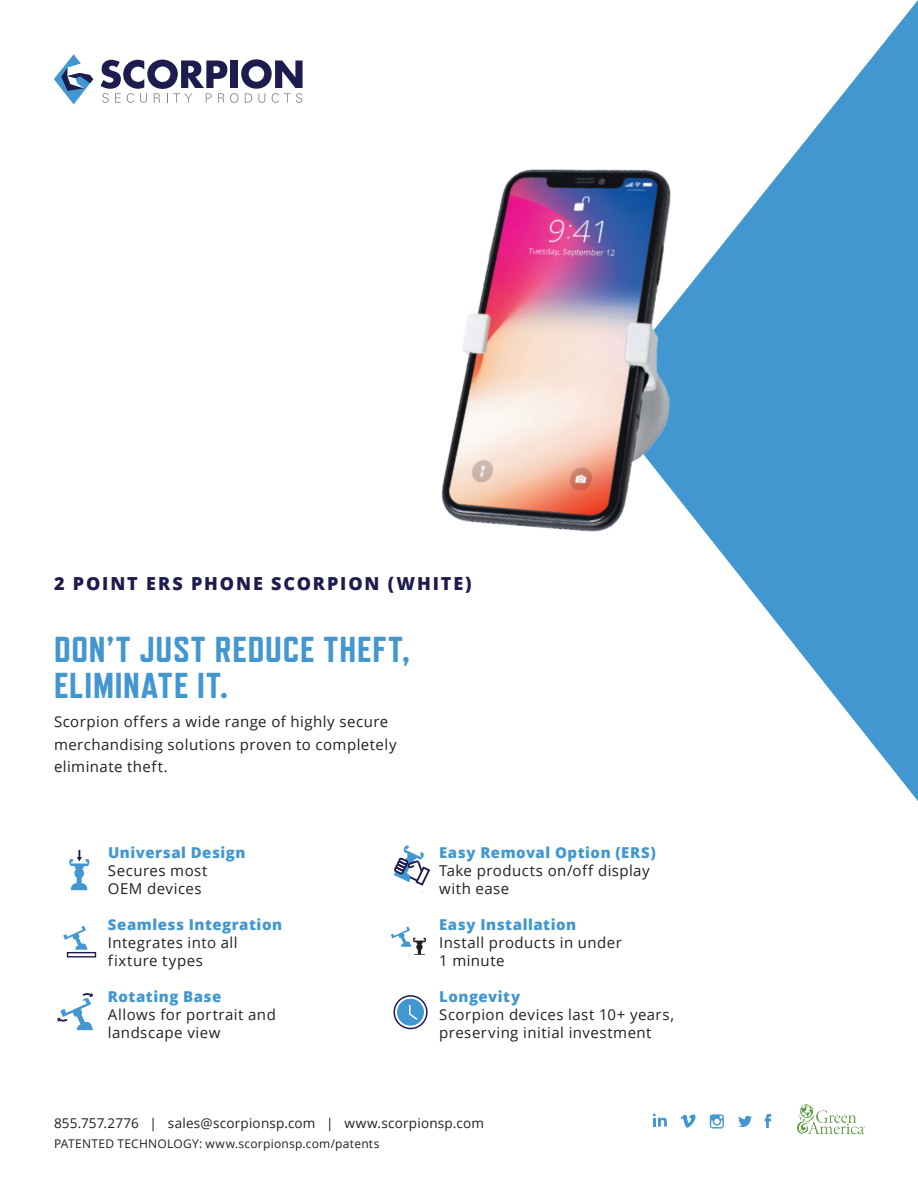
<style>
.page{position:relative;width:918px;height:1188px;background:#fff}
.page>*{position:absolute;margin:0;border:0;box-sizing:border-box;transform-origin:0 0}
.t1{font:800 36px/36px "Refrigerator Deluxe";letter-spacing:.02em;color:#4297d1}
.t2{font:800 18px "Open Sans";letter-spacing:.105em;color:#1e1b4f}
.t3{font:15px/18px "Open Sans";letter-spacing:.03em;color:#231f20}
.t4{font:800 15px "Open Sans";letter-spacing:.035em;color:#4297d1}
.t5{font:13.5px "Open Sans";letter-spacing:.015em;color:#231f20}
.t6{font:12px "Open Sans";letter-spacing:.02em;color:#231f20}
</style>
<div class="page">
<svg style="left:69px;top:850px;width:21px;height:40px"></svg>
<svg style="left:393px;top:845px;width:38px;height:41px"></svg>
<svg style="left:57px;top:993px;width:36px;height:37px"></svg>
<div style="left:397px;top:999px;width:27px;height:27px;background:#4297d1;border-radius:50%"></div>
<svg style="left:409px;top:1004px;width:9px;height:16px"></svg>
<div style="left:393px;top:995px;width:35px;height:34px;border:2px solid #1e1b4f;border-radius:50%"></div>
<div style="left:67px;top:952px;width:29px;height:6px;border:1px solid #1e1b4f"></div>
<svg style="left:63px;top:926px;width:24px;height:24px"></svg>
<svg style="left:391px;top:926px;width:35px;height:29px"></svg>
<img style="left:797px;top:1105px;width:68px;height:30px">
<svg style="left:738px;top:1116px;width:14px;height:11px"></svg>
<svg style="left:765px;top:1114px;width:6px;height:14px"></svg>
<svg style="left:710px;top:1114px;width:14px;height:14px"></svg>
<svg style="left:653px;top:1113px;width:14px;height:14px"></svg>
<svg style="left:680px;top:1114px;width:16px;height:14px"></svg>
<svg style="left:728px;top:0;width:190px;height:801px;fill:#4297d1"></svg>
<img style="left:441px;top:169px;width:287px;height:392px">
<svg style="left:101px;top:59px;width:202px;height:44px"></svg>
<svg style="left:54px;top:54px;width:39px;height:50px"></svg>
<p class="t2" style="left:54px;top:570px;width:419px">2 POINT ERS PHONE SCORPION (WHITE)</p>
<h1 class="t1" style="left:54px;top:631px;width:357px">DON’T JUST REDUCE THEFT,<br>ELIMINATE IT.</h1>
<p class="t3" style="left:54px;top:710px;width:344px;line-height:22.5px">Scorpion offers a wide range of highly secure merchandising solutions proven to completely eliminate theft.</p>
<p class="t4" style="left:108px;top:841px;width:139px">Universal Design</p>
<p class="t3" style="left:108px;top:861px;width:101px">Secures most<br>OEM devices</p>
<p class="t4" style="left:108px;top:913px;width:176px">Seamless Integration</p>
<p class="t3" style="left:108px;top:933px;width:131px">Integrates into all fixture types</p>
<p class="t4" style="left:108px;top:985px;width:115px">Rotating Base</p>
<p class="t3" style="left:108px;top:1005px;width:169px">Allows for portrait and landscape view</p>
<p class="t4" style="left:439px;top:841px;width:218px">Easy Removal Option (ERS)</p>
<p class="t3" style="left:439px;top:861px;width:212px">Take products on/off display with ease</p>
<p class="t4" style="left:439px;top:913px;width:139px">Easy Installation</p>
<p class="t3" style="left:439px;top:933px;width:184px">Install products in under<br>1 minute</p>
<p class="t4" style="left:439px;top:985px;width:82px">Longevity</p>
<p class="t3" style="left:439px;top:1005px;width:236px">Scorpion devices last 10+ years, preserving initial investment</p>
<p class="t5" style="left:54px;top:1114px;width:431px">855.757.2776 | sales@scorpionsp.com | www.scorpionsp.com</p>
<p class="t6" style="left:54px;top:1136px;width:327px">PATENTED TECHNOLOGY: www.scorpionsp.com/patents</p>
</div>
